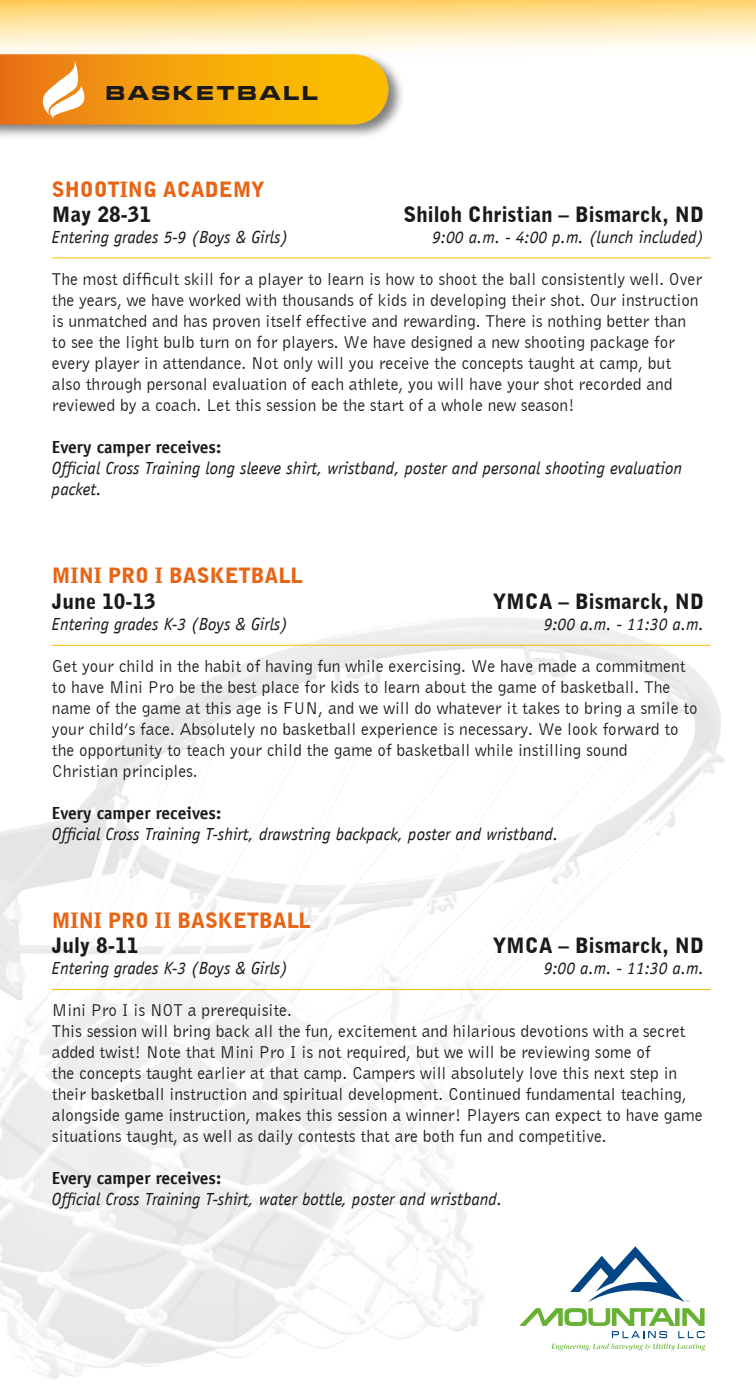
<style>
.page{position:relative;width:756px;height:1386px;background:#fff}
.page>*{position:absolute;margin:0;border:0;box-sizing:border-box;transform-origin:0 0}
.t1{font:900 21px "Bell Gothic BT";color:#1b1a19}
.t2{font:900 21px "Bell Gothic BT";color:#e76516}
.t3{font:700 21px "Microgramma Ext D";letter-spacing:.155em;color:#1b1a19}
.t4{font:17.5px/21px "Bell Gothic BT";color:#1b1a19}
.t5{font:17.5px/21px "ITC Officina Sans Italic 4";color:#1b1a19}
.t6{font:17.5px "ITC Officina Sans Bold 6";color:#1b1a19}
</style>
<div class="page">
<img style="left:0;top:618px;width:725px;height:761px">
<svg style="left:0;top:0;width:756px;height:51px;background:#fee8b1"></svg>
<div style="left:0;top:50px;width:406px;height:90px;background:#1b1a19;opacity:.55"></div>
<svg style="left:0;top:54px;width:389px;height:71px;background:#f2a619"></svg>
<hr style="left:52px;top:258px;width:659px;height:1px;background:#fabb00">
<hr style="left:52px;top:645px;width:659px;height:1px;background:#fabb00">
<hr style="left:52px;top:989px;width:659px;height:1px;background:#fabb00">
<svg style="left:519px;top:1308px;width:186px;height:30px"></svg>
<svg style="left:570px;top:1246px;width:119px;height:56px"></svg>
<svg style="left:551px;top:1344px;width:154px;height:7px"></svg>
<p class="t3" style="left:106px;top:78px;width:213px">BASKETBALL</p>
<p class="t2" style="left:52px;top:176px;width:214px">SHOOTING ACADEMY</p>
<p class="t1" style="left:52px;top:202px;width:101px">May 28-31</p>
<p class="t1" style="left:403px;top:202px;width:302px">Shiloh Christian – Bismarck, ND</p>
<p class="t5" style="left:52px;top:228px;width:238px">Entering grades 5-9 (Boys &amp; Girls)</p>
<p class="t5" style="left:432px;top:228px;width:273px">9:00 a.m. - 4:00 p.m. (lunch included)</p>
<p class="t4" style="left:52px;top:269px;width:652px">The most difficult skill for a player to learn is how to shoot the ball consistently well. Over the years, we have worked with thousands of kids in developing their shot. Our instruction is unmatched and has proven itself effective and rewarding. There is nothing better than to see the light bulb turn on for players. We have designed a new shooting package for every player in attendance. Not only will you receive the concepts taught at camp, but also through personal evaluation of each athlete, you will have your shot recorded and reviewed by a coach. Let this session be the start of a whole new season!</p>
<p class="t6" style="left:52px;top:440px;width:171px">Every camper receives:</p>
<p class="t5" style="left:52px;top:459px;width:632px">Official Cross Training long sleeve shirt, wristband, poster and personal shooting evaluation packet.</p>
<p class="t2" style="left:52px;top:563px;width:252px">MINI PRO I BASKETBALL</p>
<p class="t1" style="left:52px;top:588px;width:105px">June 10-13</p>
<p class="t1" style="left:493px;top:588px;width:212px">YMCA – Bismarck, ND</p>
<p class="t5" style="left:52px;top:615px;width:237px">Entering grades K-3 (Boys &amp; Girls)</p>
<p class="t5" style="left:544px;top:615px;width:162px">9:00 a.m. - 11:30 a.m.</p>
<p class="t4" style="left:52px;top:655px;width:647px">Get your child in the habit of having fun while exercising. We have made a commitment to have Mini Pro be the best place for kids to learn about the game of basketball. The name of the game at this age is FUN, and we will do whatever it takes to bring a smile to your child’s face. Absolutely no basketball experience is necessary. We look forward to the opportunity to teach your child the game of basketball while instilling sound Christian principles.</p>
<p class="t6" style="left:52px;top:805px;width:171px">Every camper receives:</p>
<p class="t5" style="left:52px;top:825px;width:508px">Official Cross Training T-shirt, drawstring backpack, poster and wristband.</p>
<p class="t2" style="left:52px;top:907px;width:260px">MINI PRO II BASKETBALL</p>
<p class="t1" style="left:52px;top:932px;width:88px">July 8-11</p>
<p class="t1" style="left:493px;top:932px;width:212px">YMCA – Bismarck, ND</p>
<p class="t5" style="left:52px;top:959px;width:237px">Entering grades K-3 (Boys &amp; Girls)</p>
<p class="t5" style="left:544px;top:959px;width:162px">9:00 a.m. - 11:30 a.m.</p>
<p class="t4" style="left:52px;top:999px;width:652px">Mini Pro I is NOT a prerequisite.<br>This session will bring back all the fun, excitement and hilarious devotions with a secret added twist! Note that Mini Pro I is not required, but we will be reviewing some of<br>the concepts taught earlier at that camp. Campers will absolutely love this next step in their basketball instruction and spiritual development. Continued fundamental teaching, alongside game instruction, makes this session a winner! Players can expect to have game situations taught, as well as daily contests that are both fun and competitive.</p>
<p class="t6" style="left:52px;top:1171px;width:171px">Every camper receives:</p>
<p class="t5" style="left:52px;top:1190px;width:452px">Official Cross Training T-shirt, water bottle, poster and wristband.</p>
</div>
